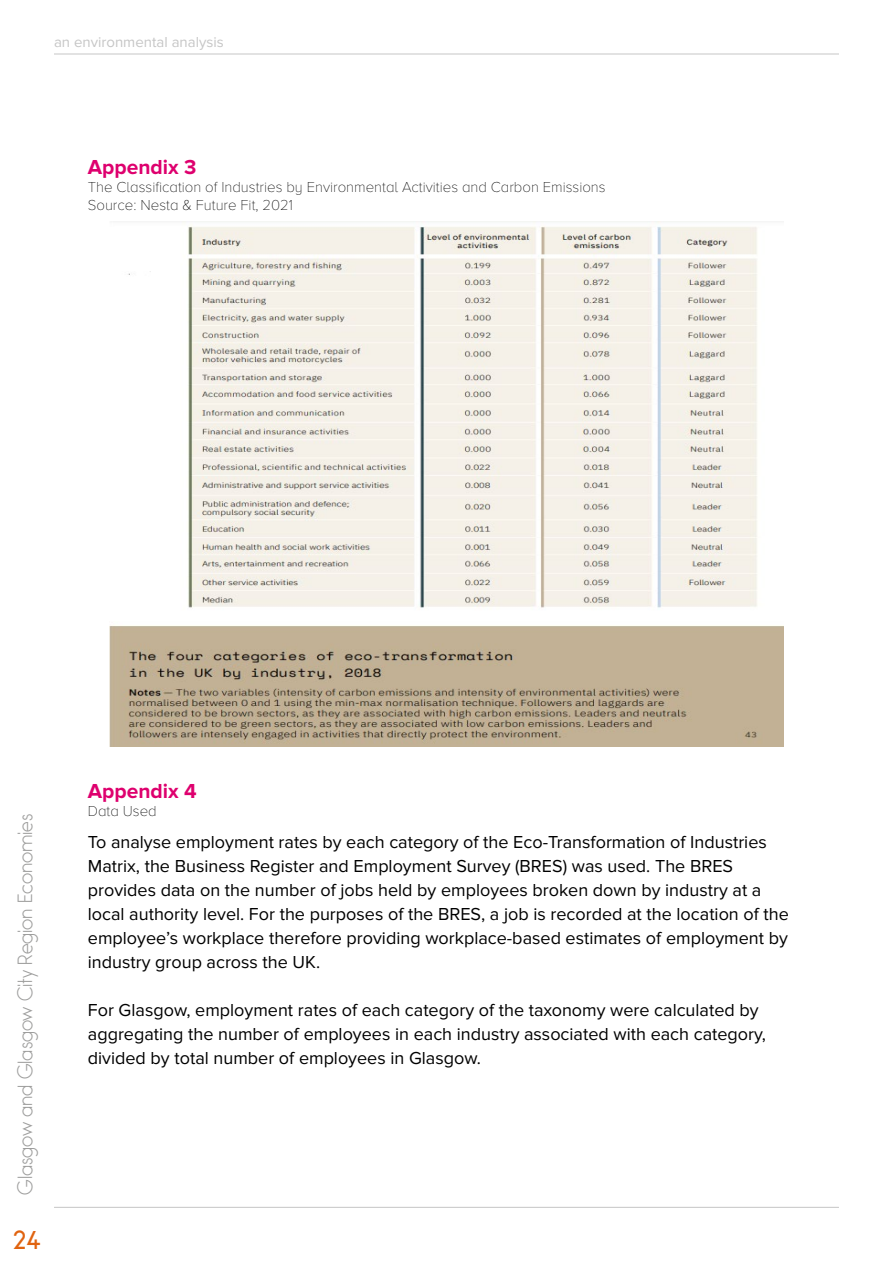
<style>
.page{position:relative;width:893px;height:1263px;background:#fff}
.page>*{position:absolute;margin:0;border:0;box-sizing:border-box;transform-origin:0 0}
.t1{font:22.5px "Bambino";color:#e06310}
.t2{font:700 21px "Proxima Nova";color:#de006e}
.t3{font:18px/24px "Proxima Nova";color:#000}
.t4{font:300 18px "Bambino";color:#9d9d9c}
.t5{font:100 15px "Proxima Nova A";color:#000}
.t6{font:15px "Proxima Nova";color:#c6c6c6}
</style>
<div class="page">
<hr style="left:54px;top:54px;width:785px;height:1px;background:#c6c6c6">
<hr style="left:54px;top:1207px;width:785px;height:1px;background:#c6c6c6">
<img style="left:110px;top:222px;width:673px;height:524px">
<p class="t6" style="left:54px;top:33px;width:171px">an environmental analysis</p>
<p class="t2" style="left:88px;top:155px;width:110px">Appendix 3</p>
<p class="t5" style="left:88px;top:179px;width:519px">The Classification of Industries by Environmental Activities and Carbon Emissions</p>
<p class="t5" style="left:88px;top:197px;width:207px">Source: Nesta &amp; Future Fit, 2021</p>
<p class="t4" style="left:15px;top:1195px;width:383px;rotate:-90deg">Glasgow and Glasgow City Region Economies</p>
<p class="t1" style="left:13px;top:1228px;width:29px">24</p>
<p class="t2" style="left:88px;top:779px;width:110px">Appendix 4</p>
<p class="t5" style="left:88px;top:803px;width:70px">Data Used</p>
<p class="t3" style="left:88px;top:830px;width:703px">To analyse employment rates by each category of the Eco-Transformation of Industries Matrix, the Business Register and Employment Survey (BRES) was used. The BRES provides data on the number of jobs held by employees broken down by industry at a local authority level. For the purposes of the BRES, a job is recorded at the location of the employee’s workplace therefore providing workplace-based estimates of employment by industry group across the UK.</p>
<p class="t3" style="left:88px;top:998px;width:680px">For Glasgow, employment rates of each category of the taxonomy were calculated by aggregating the number of employees in each industry associated with each category, divided by total number of employees in Glasgow.</p>
</div>
